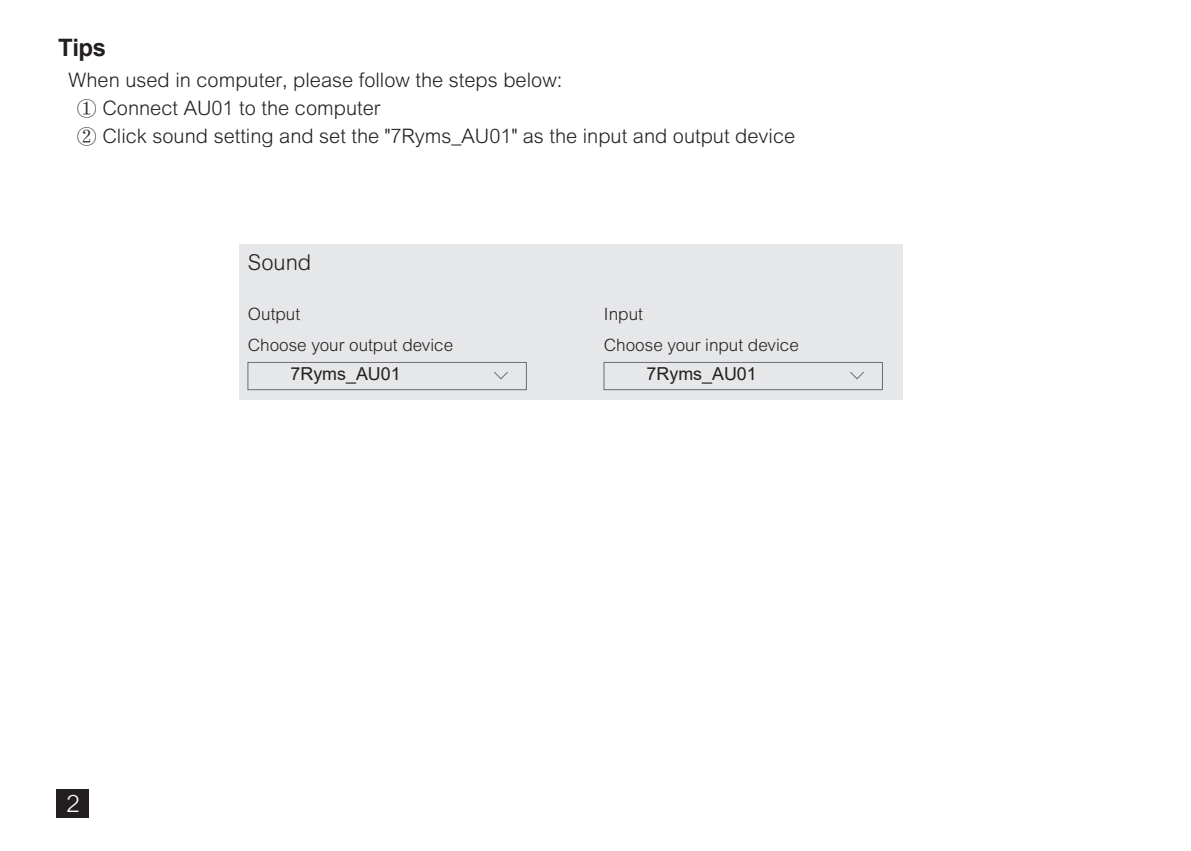
<style>
.page{position:relative;width:1191px;height:851px;background:#fff}
.page>*{position:absolute;margin:0;border:0;box-sizing:border-box;transform-origin:0 0}
.t1{font:700 24px "Arial";color:#231f20}
.t2{font:300 24px "Arial MT Std";color:#fff}
.t3{font:300 22px "Arial MT Std";color:#231f20}
.t4{font:300 20px/28px "Arial MT Std";color:#231f20}
.t5{font:18px "Arial";color:#231f20}
.t6{font:300 17.2px/30.8px "Arial MT Std";color:#231f20}
.s1{font-family:"Adobe Song Std"}
</style>
<div class="page">
<div style="left:239px;top:244px;width:663px;height:156px;background:#e6e7e9"></div>
<div style="left:248px;top:362px;width:279px;height:28px;border:1px solid #6c6d70"></div>
<svg style="left:494px;top:372px;width:14px;height:7px"></svg>
<div style="left:603px;top:362px;width:279px;height:28px;border:1px solid #6c6d70"></div>
<svg style="left:850px;top:372px;width:14px;height:7px"></svg>
<div style="left:56px;top:788px;width:33px;height:29px;background:#231f20"></div>
<p class="t1" style="left:58px;top:31px;width:49px">Tips</p>
<p class="t4" style="left:77px;top:67px;width:720px;text-indent:-8px">When used in computer, please follow the steps below:<br><span class="s1">①</span> Connect AU01 to the computer<br><span class="s1">②</span> Click sound setting and set the "7Ryms_AU01" as the input and output device</p>
<p class="t2" style="left:67px;top:789px;width:15px">2</p>
<p class="t3" style="left:248px;top:250px;width:65px">Sound</p>
<p class="t6" style="left:248px;top:299px;width:207px">Output<br>Choose your output device</p>
<p class="t5" style="left:290px;top:361px;width:112px">7Ryms_AU01</p>
<p class="t6" style="left:604px;top:299px;width:196px">Input<br>Choose your input device</p>
<p class="t5" style="left:646px;top:361px;width:112px">7Ryms_AU01</p>
</div>
